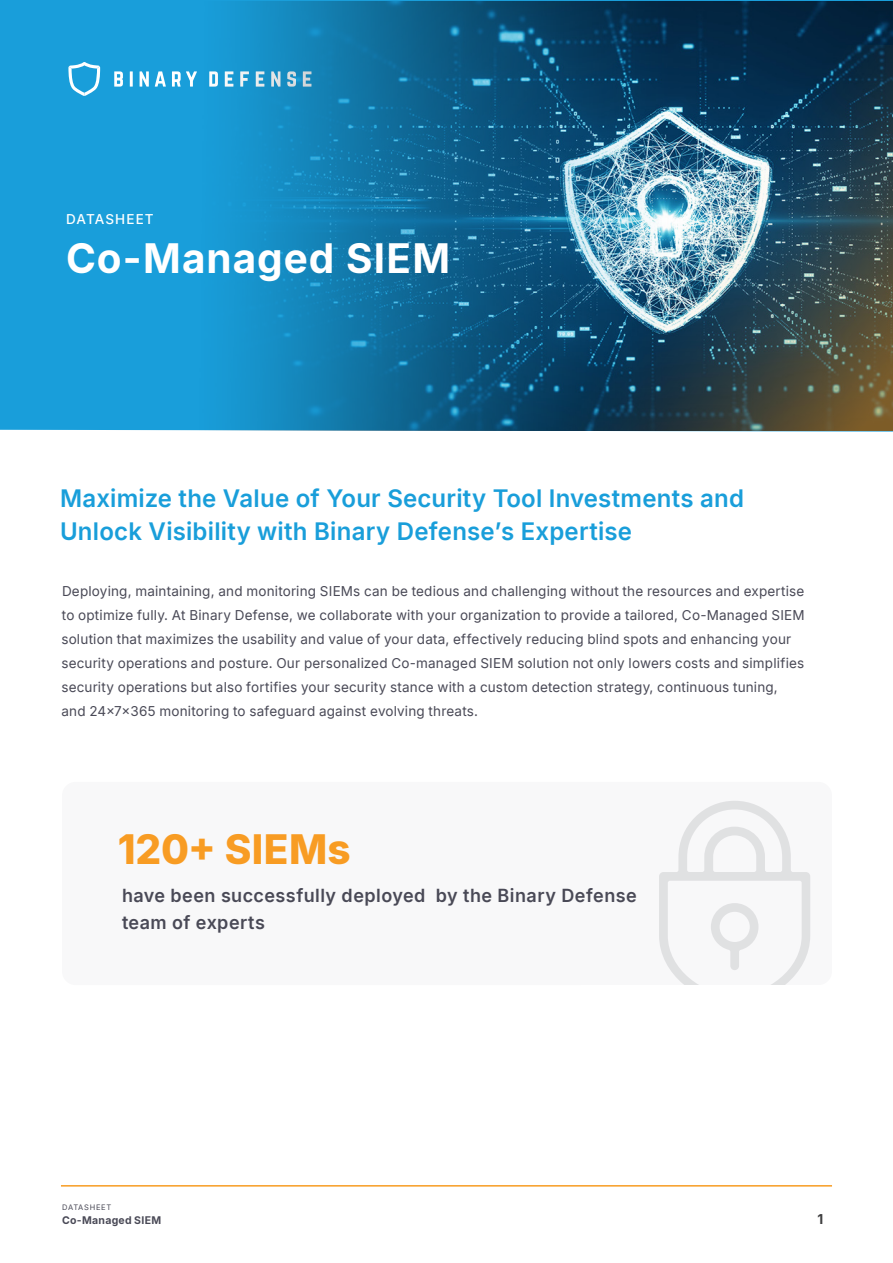
<style>
.page{position:relative;width:893px;height:1263px;background:#fff}
.page>*{position:absolute;margin:0;border:0;box-sizing:border-box;transform-origin:0 0}
.DS-Title-Bg{font:700 40.5px "Inter";letter-spacing:.025em;color:#fff}
.Quote_Big{font:800 40.5px "Inter";letter-spacing:.005em;color:#f89c23}
.Chapter_Title_Blue{font:600 24px/33px "Inter";letter-spacing:.01em;color:#199eda}
.Callout_Content_-_Left{font:600 18px/27px "Inter";letter-spacing:.025em;color:#494956}
.Normal_Body{font:13.5px/24px "Inter";letter-spacing:.015em;color:#494956}
.Content_Type_Label{font:500 13.5px "Inter";letter-spacing:.075em;color:#fff}
.t1{font:700 13.5px "Inter";color:#3e3e3f}
.t2{font:700 10.5px "Inter";letter-spacing:.025em;color:#494956}
.t3{font:7.5px "Inter";letter-spacing:.085em;color:#494956}
</style>
<div class="page">
<hr style="left:61px;top:1185px;width:771px;height:1px;background:#f89c23">
<div style="left:0;top:0;width:893px;height:432px;background:#199eda"></div>
<svg style="left:114px;top:71px;width:9px;height:16px"></svg>
<svg style="left:130px;top:71px;width:3px;height:16px"></svg>
<svg style="left:140px;top:71px;width:9px;height:16px"></svg>
<svg style="left:155px;top:71px;width:11px;height:16px"></svg>
<svg style="left:172px;top:71px;width:25px;height:16px"></svg>
<svg style="left:68px;top:62px;width:32px;height:34px"></svg>
<img style="left:197px;top:1px;width:696px;height:429px">
<img style="left:419px;top:45px;width:474px;height:386px">
<div style="left:62px;top:782px;width:770px;height:203px;background:#f8f8f9;border-radius:14px"></div>
<svg style="left:659px;top:801px;width:151px;height:184px"></svg>
<p class="Content_Type_Label" style="left:66px;top:209px;width:89px">DATASHEET</p>
<p class="DS-Title-Bg" style="left:66px;top:228px;width:385px">Co-Managed SIEM</p>
<p class="Chapter_Title_Blue" style="left:60px;top:481px;width:685px">Maximize the Value of Your Security Tool Investments and<br>Unlock Visibility with Binary Defense’s Expertise</p>
<p class="Normal_Body" style="left:61px;top:579px;width:745px">Deploying, maintaining, and monitoring SIEMs can be tedious and challenging without the resources and expertise to optimize fully. At Binary Defense, we collaborate with your organization to provide a tailored, Co-Managed SIEM solution that maximizes the usability and value of your data, effectively reducing blind spots and enhancing your security operations and posture. Our personalized Co-managed SIEM solution not only lowers costs and simplifies security operations but also fortifies your security stance with a custom detection strategy, continuous tuning, and 24x7x365 monitoring to safeguard against evolving threats.</p>
<p class="Quote_Big" style="left:118px;top:819px;width:234px">120+ SIEMs</p>
<p class="Callout_Content_-_Left" style="left:122px;top:881px;width:516px">have been successfully deployed by the Binary Defense team of experts</p>
<p class="t3" style="left:62px;top:1202px;width:51px">DATASHEET</p>
<p class="t2" style="left:62px;top:1212px;width:101px">Co-Managed SIEM</p>
<p class="t1" style="left:818px;top:1209px;width:7px">1</p>
</div>
